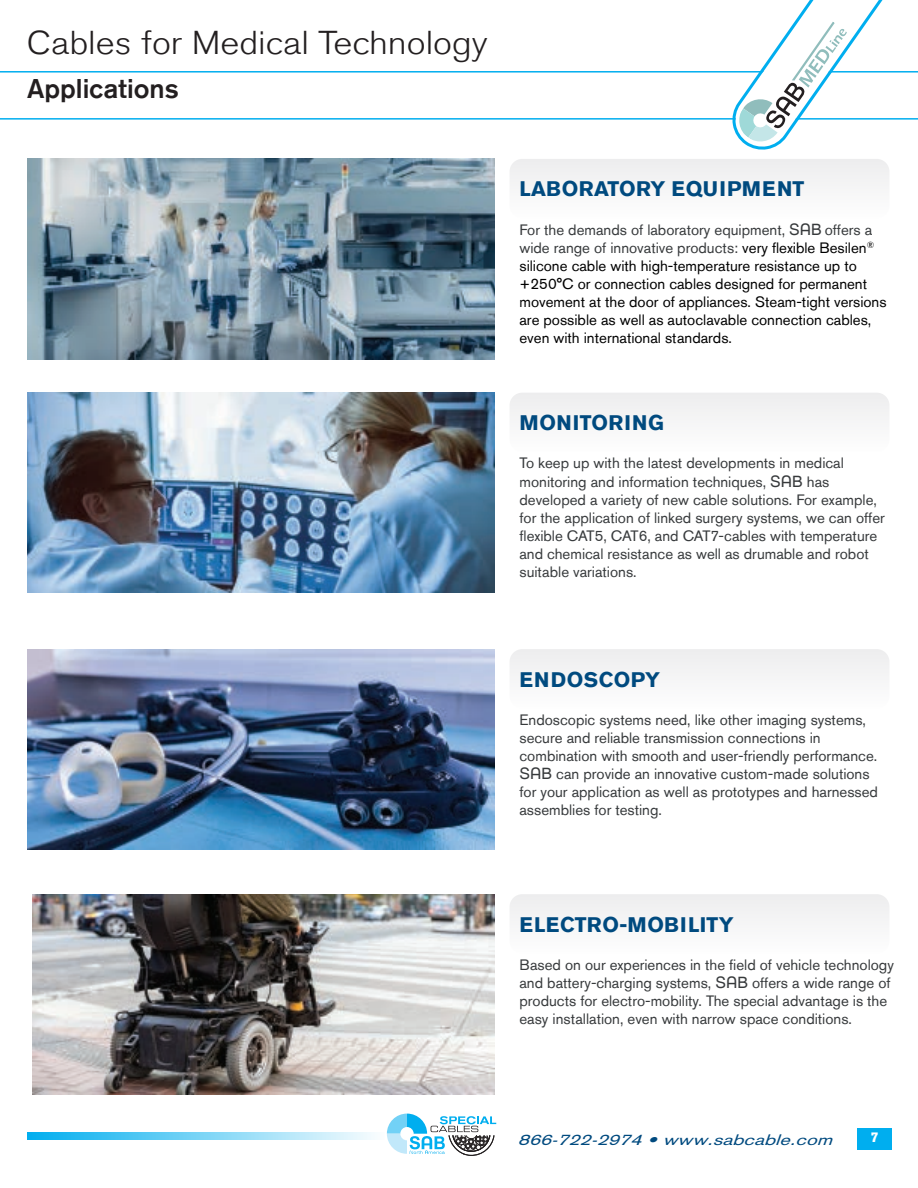
<style>
.page{position:relative;width:918px;height:1188px;background:#fff}
.page>*{position:absolute;margin:0;border:0;box-sizing:border-box;transform-origin:0 0}
.t1{font:300 33px "Akzidenz Grotesk Std";color:#231f20;scale:1.1 1}
.t2{font:500 27px "Akzidenz Grotesk Std";color:#231f20}
.t3{font:700 21px "Akzidenz Grotesk Std";letter-spacing:.015em;color:#004a7f}
.t4{font:700 21px "Akzidenz Grotesk Std";letter-spacing:.035em;color:#004a7f}
.t5{font:15px/18.1px "Akzidenz Grotesk Std";color:#373a3c}
.t6{font:15px/18px "Akzidenz Grotesk Std";color:#000}
.t7{font:italic 15px "Akzidenz Grotesk";letter-spacing:.015em;color:#004a7f;scale:1.3 1}
.t8{font:800 13.5px "Akzidenz Grotesk BQ";color:#fff}
.s1{color:#373a3c}
.s2{font-family:"SAB";color:#373a3c}
.s3{font-family:"SAB"}
</style>
<div class="page">
<img style="left:32px;top:894px;width:463px;height:201px">
<div style="left:510px;top:894px;width:379px;height:60px;background:#f5f5f6"></div>
<img style="left:27px;top:649px;width:468px;height:200px">
<div style="left:510px;top:649px;width:379px;height:60px;background:#f5f5f6"></div>
<img style="left:27px;top:393px;width:467px;height:200px">
<div style="left:510px;top:393px;width:379px;height:59px;background:#f5f5f6"></div>
<img style="left:27px;top:159px;width:468px;height:200px">
<div style="left:510px;top:159px;width:379px;height:59px;background:#f5f5f6"></div>
<div style="left:857px;top:1128px;width:34px;height:21px;background:#00aeef"></div>
<svg style="left:387px;top:1114px;width:109px;height:42px"></svg>
<svg style="left:27px;top:1133px;width:347px;height:6px;background:#7ad4f6"></svg>
<hr style="left:0;top:71px;width:918px;height:2px;background:#00aeef">
<hr style="left:0;top:118px;width:918px;height:2px;background:#00aeef">
<svg style="left:732px;top:0;width:162px;height:150px"></svg>
<p class="t1" style="left:27px;top:24px;width:420px">Cables for Medical Technology</p>
<p class="t2" style="left:27px;top:72px;width:153px">Applications</p>
<p class="t3" style="left:519px;top:177px;width:286px">LABORATORY EQUIPMENT</p>
<p class="t6" style="left:519px;top:221px;width:369px"><span class="s1">For the demands of laboratory equipment,</span> <span class="s2">S</span> <span class="s1">offers a wide range of innovative products:</span> very flexible Besilen<sup>® </sup>silicone cable with high-temperature resistance up to +250°C or connection cables designed for permanent movement at the door of appliances. Steam-tight versions are possible as well as autoclavable connection cables, even with international standards.</p>
<p class="t4" style="left:519px;top:411px;width:146px">MONITORING</p>
<p class="t5" style="left:519px;top:454px;width:367px">To keep up with the latest developments in medical monitoring and information techniques, <span class="s3">S</span> has developed a variety of new cable solutions. For example, for the application of linked surgery systems, we can offer flexible CAT5, CAT6, and CAT7-cables with temperature and chemical resistance as well as drumable and robot suitable variations.</p>
<p class="t3" style="left:519px;top:667px;width:142px">ENDOSCOPY</p>
<p class="t5" style="left:519px;top:711px;width:360px">Endoscopic systems need, like other imaging systems, secure and reliable transmission connections in combination with smooth and user-friendly performance.<br><span class="s3">S</span> can provide an innovative custom-made solutions for your application as well as prototypes and harnessed assemblies for testing.</p>
<p class="t3" style="left:519px;top:912px;width:216px">ELECTRO-MOBILITY</p>
<p class="t5" style="left:519px;top:956px;width:376px">Based on our experiences in the field of vehicle technology and battery-charging systems, <span class="s3">S</span> offers a wide range of products for electro-mobility. The special advantage is the easy installation, even with narrow space conditions.</p>
<p class="t7" style="left:518px;top:1130px;width:243px">866-722-2974 • www.sabcable.com</p>
<p class="t8" style="left:871px;top:1130px;width:9px">7</p>
</div>
